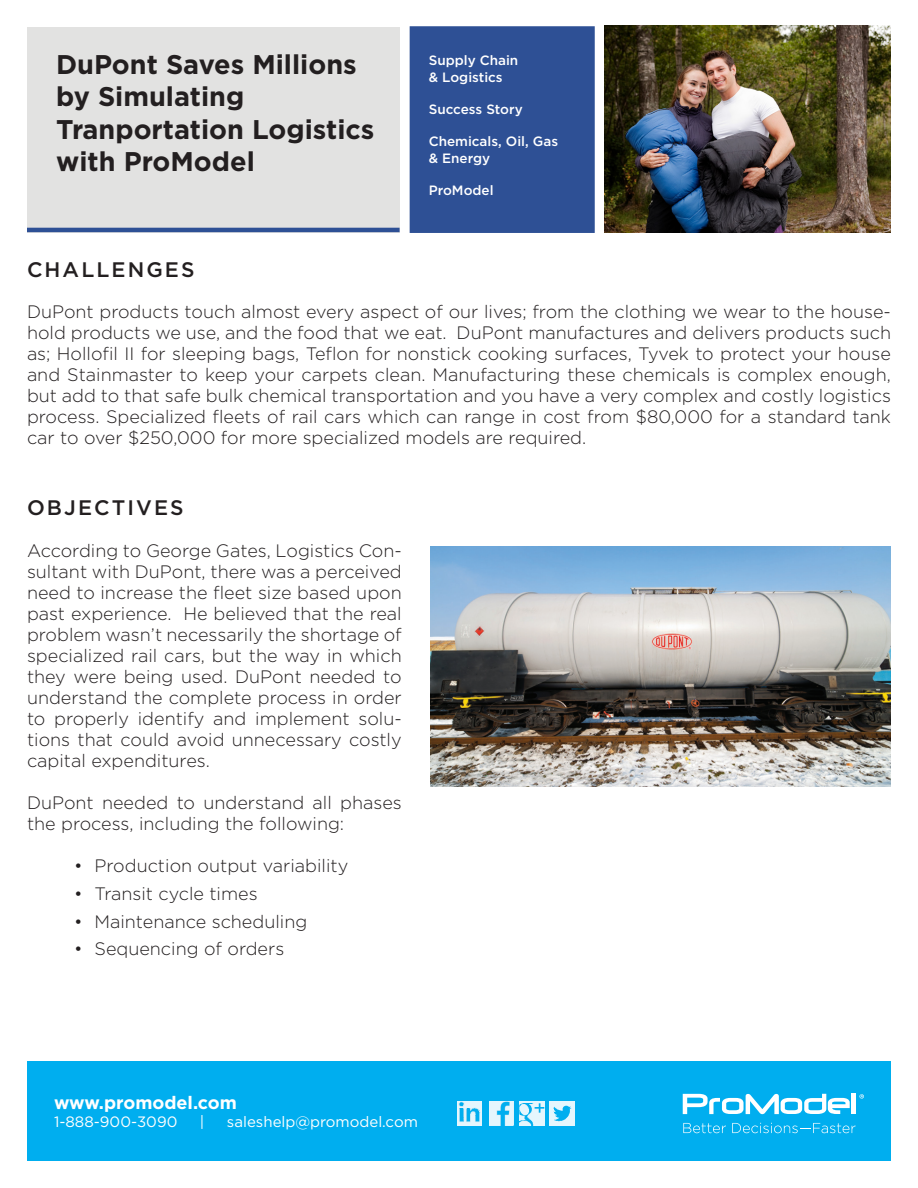
<style>
.page{position:relative;width:918px;height:1188px;background:#fff}
.page>*{position:absolute;margin:0;border:0;box-sizing:border-box;transform-origin:0 0}
.t1{font:700 27px/32.4px "Gotham";color:#231f20}
.t2{font:500 21px "Gotham";letter-spacing:.1em;color:#231f20}
.t3{font:300 18px/21px "Gotham";color:#231f20;text-align:justify}
.t4{font:700 18px "Gotham";color:#fff}
.t5{font:15px "Gotham";color:#fff}
.t6{font:500 13.5px "Gotham";color:#fff}
</style>
<div class="page">
<img style="left:605px;top:26px;width:286px;height:207px">
<div style="left:27px;top:27px;width:373px;height:205px;background:#e2e2e1"></div>
<div style="left:27px;top:1062px;width:864px;height:99px;background:#00aeef"></div>
<svg style="left:683px;top:1094px;width:167px;height:20px"></svg>
<div style="left:851px;top:1094px;width:5px;height:20px;background:#fff"></div>
<svg style="left:683px;top:1123px;width:43px;height:10px"></svg>
<svg style="left:732px;top:1123px;width:124px;height:10px"></svg>
<svg style="left:859px;top:1094px;width:5px;height:5px"></svg>
<div style="left:410px;top:26px;width:185px;height:207px;background:#2e5095;border:2px solid #2e5095"></div>
<hr style="left:27px;top:228px;width:373px;height:4px;background:#2e5095">
<img style="left:457px;top:1101px;width:25px;height:25px">
<img style="left:489px;top:1101px;width:25px;height:25px">
<img style="left:519px;top:1101px;width:25px;height:25px">
<img style="left:550px;top:1101px;width:24px;height:25px">
<img style="left:430px;top:546px;width:461px;height:240px">
<p class="t1" style="left:56px;top:47px;width:320px">DuPont Saves Millions by Simulating<br>Tranportation Logistics with ProModel</p>
<p class="t6" style="left:429px;top:53px;width:91px">Supply Chain</p>
<p class="t6" style="left:429px;top:69px;width:75px">&amp; Logistics</p>
<p class="t6" style="left:429px;top:102px;width:95px">Success Story</p>
<p class="t6" style="left:429px;top:134px;width:131px">Chemicals, Oil, Gas</p>
<p class="t6" style="left:429px;top:150px;width:63px">&amp; Energy</p>
<p class="t6" style="left:429px;top:183px;width:66px">ProModel</p>
<p class="t2" style="left:27px;top:258px;width:169px">CHALLENGES</p>
<p class="t3" style="left:27px;top:301px;width:866px">DuPont products touch almost every aspect of our lives; from the clothing we wear to the house&shy;hold products we use, and the food that we eat. DuPont manufactures and delivers products such as; Hollofil II for sleeping bags, Teflon for nonstick cooking surfaces, Tyvek to protect your house and Stainmaster to keep your carpets clean. Manufacturing these chemicals is complex enough, but add to that safe bulk chemical transportation and you have a very complex and costly logistics process. Specialized fleets of rail cars which can range in cost from $80,000 for a standard tank car to over $250,000 for more specialized models are required.</p>
<p class="t2" style="left:27px;top:496px;width:158px">OBJECTIVES</p>
<p class="t3" style="left:27px;top:540px;width:376px">According to George Gates, Logistics Con&shy;sultant with DuPont, there was a perceived need to increase the fleet size based upon past experience. He believed that the real problem wasn’t necessarily the shortage of specialized rail cars, but the way in which they were being used. DuPont needed to understand the complete process in order to properly identify and implement solu&shy;tions that could avoid unnecessary costly capital expenditures.</p>
<p class="t3" style="left:27px;top:792px;width:376px">DuPont needed to understand all phases the process, including the following:</p>
<p class="t3" style="left:74px;top:855px;width:276px">• Production output variability</p>
<p class="t3" style="left:74px;top:883px;width:185px">• Transit cycle times</p>
<p class="t3" style="left:74px;top:911px;width:235px">• Maintenance scheduling</p>
<p class="t3" style="left:74px;top:938px;width:212px">• Sequencing of orders</p>
<p class="t4" style="left:54px;top:1092px;width:184px">www.promodel.com</p>
<p class="t5" style="left:54px;top:1113px;width:125px">1-888-900-3090</p>
<p class="t5" style="left:200px;top:1113px;width:6px">|</p>
<p class="t5" style="left:227px;top:1113px;width:192px">saleshelp@promodel.com</p>
</div>
